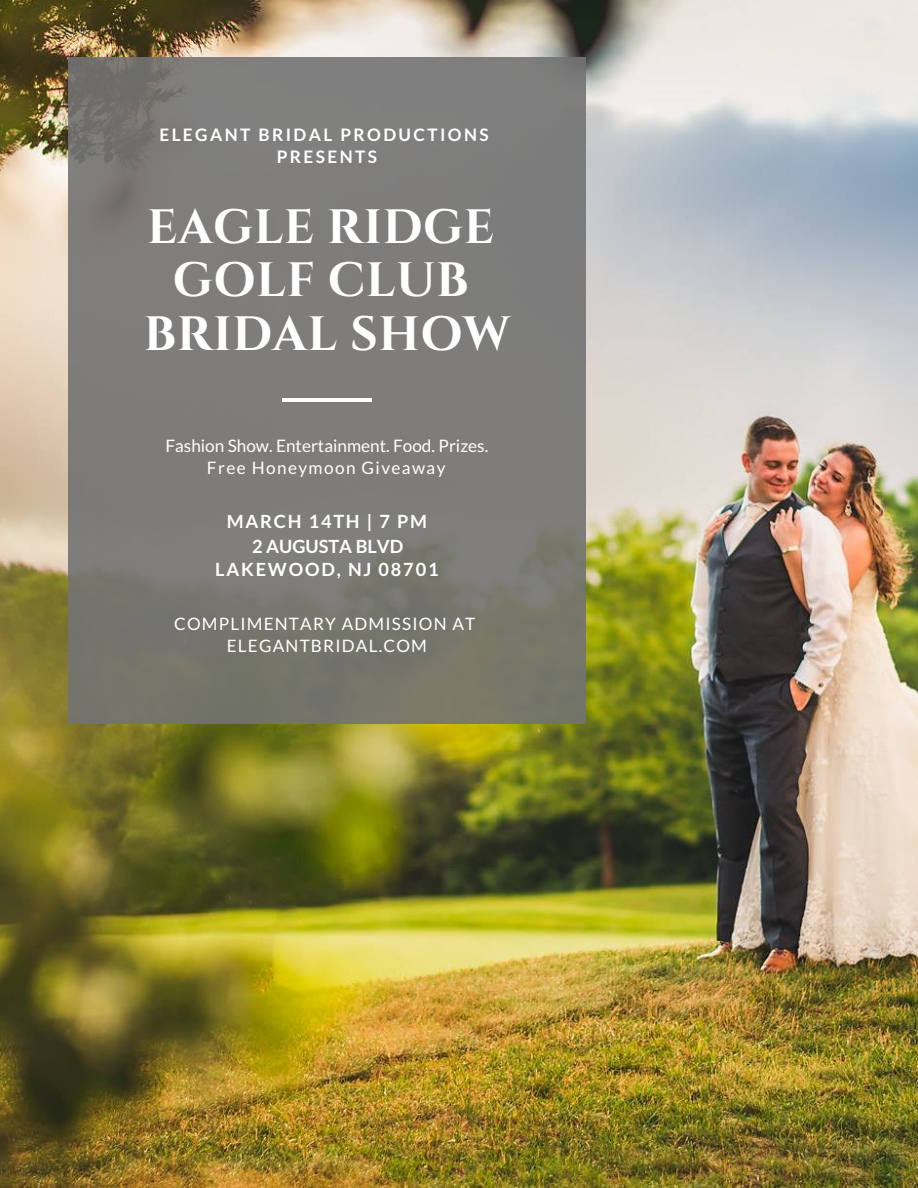
<style>
.page{position:relative;width:918px;height:1188px;background:#fff}
.page>*{position:absolute;margin:0;border:0;box-sizing:border-box;transform-origin:0 0}
.t1{font:700 48.15px/53.2px "Cinzel";letter-spacing:.01em;color:#fff;text-align:center}
.t2{font:700 18.15px/24px "Lato";letter-spacing:.1em;color:#fff;text-align:center}
.t3{font:17.25px/22px "Lato";color:#fff;text-align:center}
.t4{font:700 17.25px/22px "Lato";letter-spacing:.14em;color:#fff;text-align:center}
.t5{font:17.1px/22px "Lato";letter-spacing:.07em;color:#fff;text-align:center}
</style>
<div class="page">
<img style="left:0;top:0;width:918px;height:1188px">
<div style="left:68px;top:57px;width:518px;height:667px;background:linear-gradient(to bottom,#807f80,#78786f)"></div>
<hr style="left:282px;top:398px;width:90px;height:4px;background:#fff">
<p class="t4" style="left:159px;top:123px;width:331px">ELEGANT BRIDAL PRODUCTIONS<br>PRESENTS</p>
<h1 class="t1" style="left:144px;top:202px;width:367px">EAGLE RIDGE<br>GOLF CLUB<br>BRIDAL SHOW</h1>
<p class="t3" style="left:165px;top:434px;width:324px">Fashion Show. Entertainment. Food. Prizes.<br>Free Honeymoon Giveaway</p>
<p class="t2" style="left:215px;top:509px;width:225px">MARCH 14TH | 7 PM<br>2 AUGUSTA BLVD<br>LAKEWOOD, NJ 08701</p>
<p class="t5" style="left:174px;top:612px;width:303px">COMPLIMENTARY ADMISSION AT<br>ELEGANTBRIDAL.COM</p>
</div>
